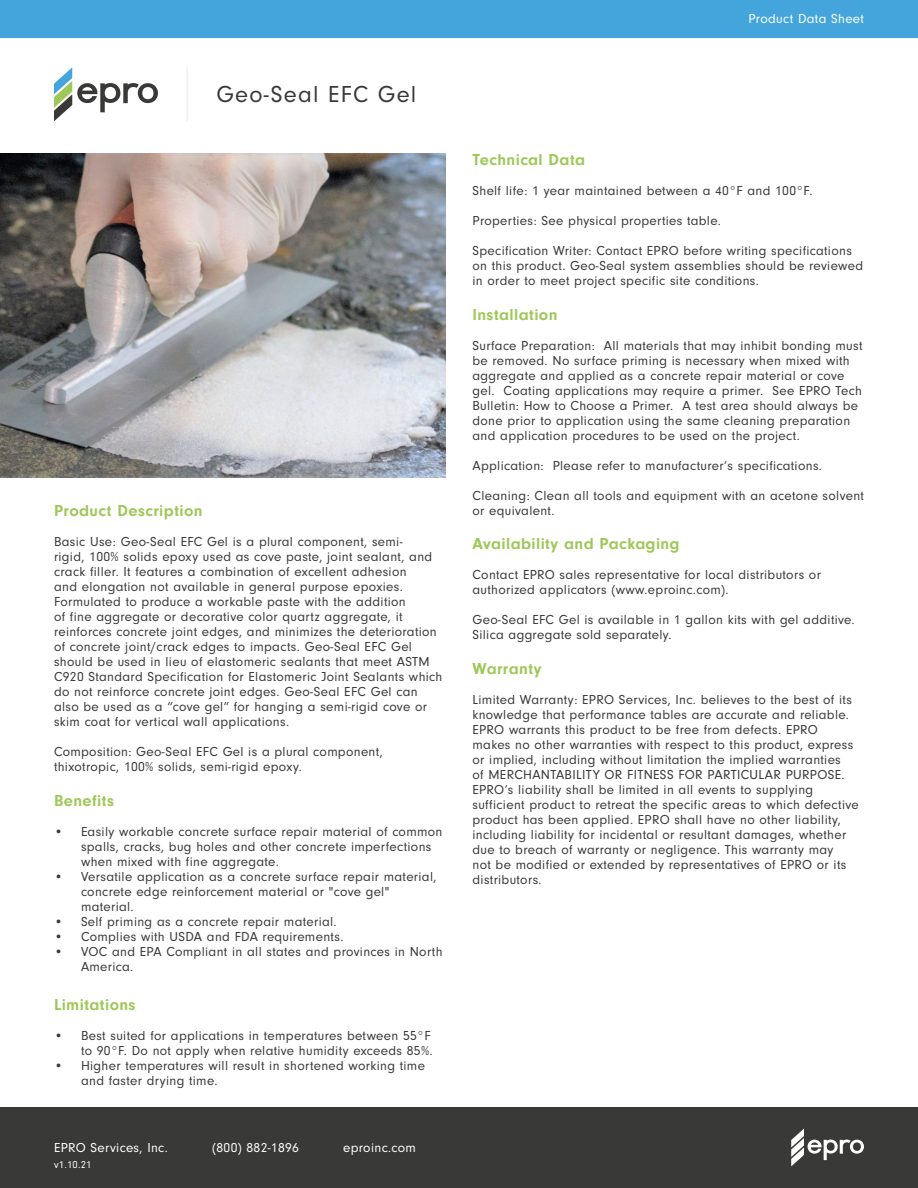
<style>
.page{position:relative;width:918px;height:1188px;background:#fff}
.page>*{position:absolute;margin:0;border:0;box-sizing:border-box;transform-origin:0 0}
.t1{font:24px "Neuzeit Gro";letter-spacing:.05em;color:#393938}
.t2{font:700 16.5px "Neuzeit Gro";letter-spacing:.025em;color:#9ec859}
.t3{font:13.5px/15px "Neuzeit Gro";letter-spacing:.025em;color:#393938}
.t4{font:13.5px "Neuzeit Gro";letter-spacing:.025em;color:#fff}
.t5{font:10.5px "Neuzeit Gro";color:#fff}
</style>
<div class="page">
<svg style="left:54px;top:67px;width:104px;height:54px"></svg>
<hr style="left:186px;top:67px;width:2px;height:54px;background:#eff0f0">
<div style="left:0;top:0;width:918px;height:38px;background:#44a5dc"></div>
<div style="left:0;top:1107px;width:918px;height:81px;background:#393938"></div>
<svg style="left:791px;top:1129px;width:73px;height:37px"></svg>
<img style="left:0;top:154px;width:446px;height:324px">
<h1 class="t1" style="left:216px;top:82px;width:201px">Geo-Seal EFC Gel</h1>
<p class="t2" style="left:54px;top:501px;width:150px">Product Description</p>
<p class="t3" style="left:54px;top:534px;width:390px">Basic Use: Geo-Seal EFC Gel is a plural component, semi-<br>rigid, 100% solids epoxy used as cove paste, joint sealant, and crack filler. It features a combination of excellent adhesion<br>and elongation not available in general purpose epoxies.<br>Formulated to produce a workable paste with the addition<br>of fine aggregate or decorative color quartz aggregate, it reinforces concrete joint edges, and minimizes the deterioration of concrete joint/crack edges to impacts. Geo-Seal EFC Gel should be used in lieu of elastomeric sealants that meet ASTM C920 Standard Specification for Elastomeric Joint Sealants which do not reinforce concrete joint edges. Geo-Seal EFC Gel can also be used as a “cove gel” for hanging a semi-rigid cove or skim coat for vertical wall applications.</p>
<p class="t3" style="left:54px;top:744px;width:330px">Composition: Geo-Seal EFC Gel is a plural component, thixotropic, 100% solids, semi-rigid epoxy.</p>
<p class="t2" style="left:54px;top:791px;width:61px">Benefits</p>
<p class="t3" style="left:81px;top:824px;width:363px;text-indent:-27px">• Easily workable concrete surface repair material of common spalls, cracks, bug holes and other concrete imperfections when mixed with fine aggregate.</p>
<p class="t3" style="left:81px;top:869px;width:357px;text-indent:-27px">• Versatile application as a concrete surface repair material, concrete edge reinforcement material or "cove gel" material.</p>
<p class="t3" style="left:54px;top:914px;width:284px">• Self priming as a concrete repair material.</p>
<p class="t3" style="left:54px;top:929px;width:291px">• Complies with USDA and FDA requirements.</p>
<p class="t3" style="left:81px;top:944px;width:363px;text-indent:-27px">• VOC and EPA Compliant in all states and provinces in North<br>America.</p>
<p class="t2" style="left:54px;top:996px;width:83px">Limitations</p>
<p class="t3" style="left:54px;top:1029px;width:380px;text-align:right">• Best suited for applications in temperatures between 55°F to 90°F. Do not apply when relative humidity exceeds 85%.</p>
<p class="t3" style="left:81px;top:1059px;width:345px;text-indent:-27px">• Higher temperatures will result in shortened working time and faster drying time.</p>
<p class="t4" style="left:54px;top:1140px;width:115px">EPRO Services, Inc.</p>
<p class="t4" style="left:212px;top:1140px;width:88px">(800) 882-1896</p>
<p class="t4" style="left:343px;top:1140px;width:74px">eproinc.com</p>
<p class="t5" style="left:54px;top:1159px;width:39px">v1.10.21</p>
<p class="t4" style="left:748px;top:12px;width:117px">Product Data Sheet</p>
<p class="t2" style="left:472px;top:150px;width:114px">Technical Data</p>
<p class="t3" style="left:472px;top:183px;width:342px">Shelf life: 1 year maintained between a 40°F and 100°F.</p>
<p class="t3" style="left:472px;top:213px;width:250px">Properties: See physical properties table.</p>
<p class="t3" style="left:472px;top:243px;width:392px">Specification Writer: Contact EPRO before writing specifications on this product. Geo-Seal system assemblies should be reviewed in order to meet project specific site conditions.</p>
<p class="t2" style="left:472px;top:305px;width:86px">Installation</p>
<p class="t3" style="left:472px;top:338px;width:392px">Surface Preparation: All materials that may inhibit bonding must be removed. No surface priming is necessary when mixed with aggregate and applied as a concrete repair material or cove gel. Coating applications may require a primer. See EPRO Tech Bulletin: How to Choose a Primer. A test area should always be done prior to application using the same cleaning preparation and application procedures to be used on the project.</p>
<p class="t3" style="left:472px;top:458px;width:351px">Application: Please refer to manufacturer’s specifications.</p>
<p class="t3" style="left:472px;top:488px;width:393px">Cleaning: Clean all tools and equipment with an acetone solvent or equivalent.</p>
<p class="t2" style="left:472px;top:535px;width:209px">Availability and Packaging</p>
<p class="t3" style="left:472px;top:568px;width:350px">Contact EPRO sales representative for local distributors or authorized applicators (www.eproinc.com).</p>
<p class="t3" style="left:472px;top:613px;width:384px">Geo-Seal EFC Gel is available in 1 gallon kits with gel additive.<br>Silica aggregate sold separately.</p>
<p class="t2" style="left:472px;top:660px;width:70px">Warranty</p>
<p class="t3" style="left:472px;top:693px;width:388px">Limited Warranty: EPRO Services, Inc. believes to the best of its knowledge that performance tables are accurate and reliable.<br>EPRO warrants this product to be free from defects. EPRO makes no other warranties with respect to this product, express or implied, including without limitation the implied warranties<br>of MERCHANTABILITY OR FITNESS FOR PARTICULAR PURPOSE.<br>EPRO’s liability shall be limited in all events to supplying sufficient product to retreat the specific areas to which defective product has been applied. EPRO shall have no other liability, including liability for incidental or resultant damages, whether due to breach of warranty or negligence. This warranty may<br>not be modified or extended by representatives of EPRO or its distributors.</p>
</div>
